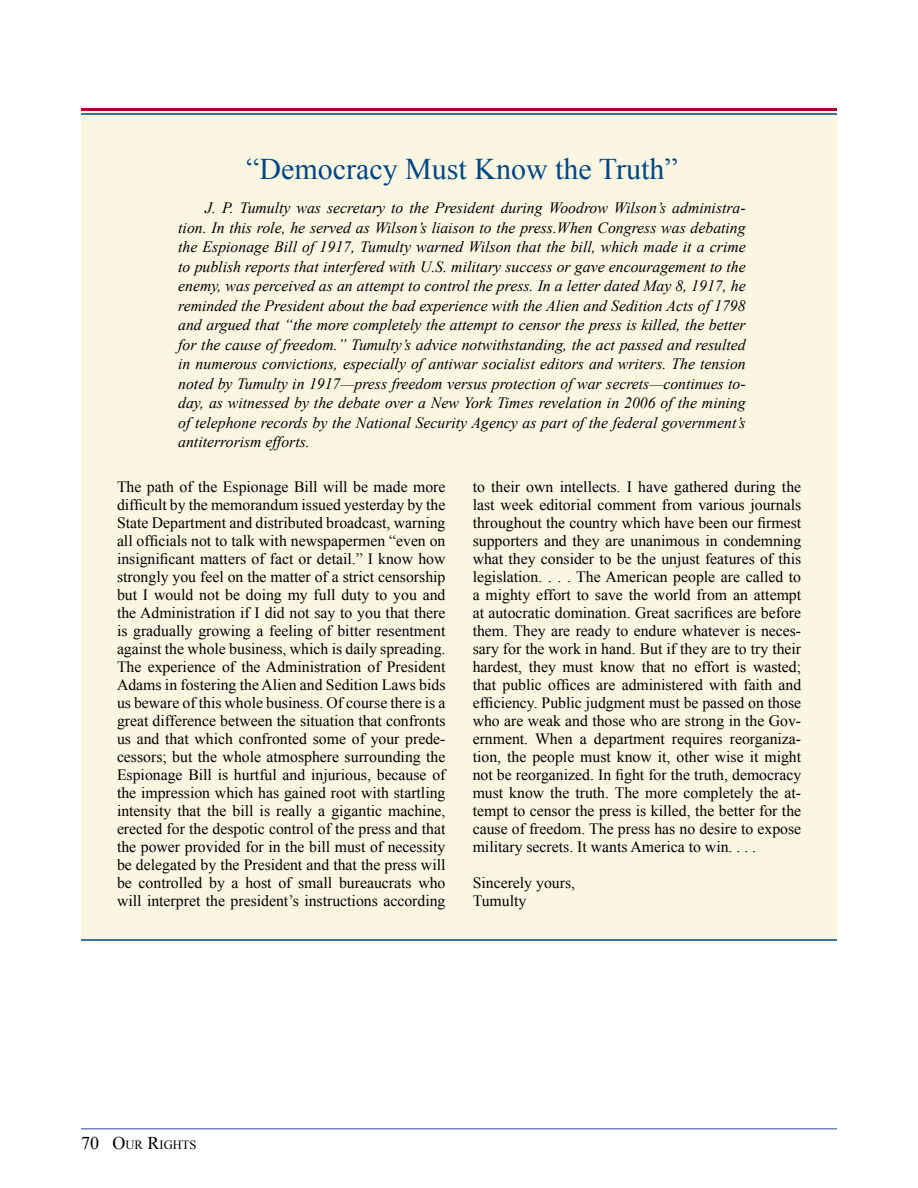
<style>
.page{position:relative;width:918px;height:1188px;background:#fff}
.page>*{position:absolute;margin:0;border:0;box-sizing:border-box;transform-origin:0 0}
.t1{font:30px "Times New Roman";color:#004685}
.t2{font:15.75px/18px "Times New Roman";color:#000;text-align:justify}
.t3{font:italic 15.75px/19.5px "Times New Roman";color:#000;text-align:justify}
.t4{font:12.6px "Times New Roman";color:#000}
.s1{font-size:18px}
</style>
<div class="page">
<div style="left:81px;top:108px;width:756px;height:832px;background:#faf6e2"></div>
<hr style="left:81px;top:1128px;width:756px;height:2px;background:#7189b7">
<hr style="left:81px;top:108px;width:756px;height:3px;background:#a90533">
<hr style="left:81px;top:113px;width:756px;height:2px;background:#004685">
<hr style="left:81px;top:939px;width:756px;height:2px;background:#004685">
<h1 class="t1" style="left:246px;top:149px;width:433px">“Democracy Must Know the Truth”</h1>
<p class="t3" style="left:178px;top:198px;width:569px;text-indent:27px">J. P. Tumulty was secretary to the President during Woodrow Wilson’s administra&shy;tion. In this role, he served as Wilson’s liaison to the press.When Congress was debating the Espionage Bill of 1917, Tumulty warned Wilson that the bill, which made it a crime to publish reports that interfered with U.S. military success or gave encouragement to the enemy, was perceived as an attempt to control the press. In a letter dated May 8, 1917, he reminded the President about the bad experience with the Alien and Sedition Acts of 1798 and argued that “the more completely the attempt to censor the press is killed, the better for the cause of freedom.” Tumulty’s advice notwithstanding, the act passed and resulted in numerous convictions, especially of antiwar socialist editors and writers. The tension noted by Tumulty in 1917—press freedom versus protection of war secrets—continues to&shy;day, as witnessed by the debate over a New York Times revelation in 2006 of the mining of telephone records by the National Security Agency as part of the federal government’s antiterrorism efforts.</p>
<p class="t2" style="left:117px;top:478px;width:330px">The path of the Espionage Bill will be made more difficult by the memorandum issued yesterday by the State Department and distributed broadcast, warning all officials not to talk with newspapermen “even on insignificant matters of fact or detail.” I know how strongly you feel on the matter of a strict censorship but I would not be doing my full duty to you and the Administration if I did not say to you that there is gradually growing a feeling of bitter resentment against the whole business, which is daily spreading.<br>The experience of the Administration of President Adams in fostering the Alien and Sedition Laws bids us beware of this whole business. Of course there is a great difference between the situation that confronts us and that which confronted some of your prede&shy;cessors; but the whole atmosphere surrounding the Espionage Bill is hurtful and injurious, because of the impression which has gained root with startling intensity that the bill is really a gigantic machine, erected for the despotic control of the press and that the power provided for in the bill must of necessity be delegated by the President and that the press will be controlled by a host of small bureaucrats who will interpret the president’s instructions according</p>
<p class="t2" style="left:473px;top:478px;width:330px">to their own intellects. I have gathered during the last week editorial comment from various journals throughout the country which have been our firmest supporters and they are unanimous in condemning what they consider to be the unjust features of this legislation. . . . The American people are called to a mighty effort to save the world from an attempt at autocratic domination. Great sacrifices are before them. They are ready to endure whatever is neces&shy;sary for the work in hand. But if they are to try their hardest, they must know that no effort is wasted; that public offices are administered with faith and efficiency. Public judgment must be passed on those who are weak and those who are strong in the Gov&shy;ernment. When a department requires reorganiza&shy;tion, the people must know it, other wise it might not be reorganized. In fight for the truth, democracy must know the truth. The more completely the at&shy;tempt to censor the press is killed, the better for the cause of freedom. The press has no desire to expose military secrets. It wants America to win. . . .</p>
<p class="t2" style="left:473px;top:874px;width:104px">Sincerely yours,<br>Tumulty</p>
<p class="t4" style="left:81px;top:1136px;width:117px"><span class="s1">70 O</span>ur <span class="s1">R</span>ights</p>
</div>
